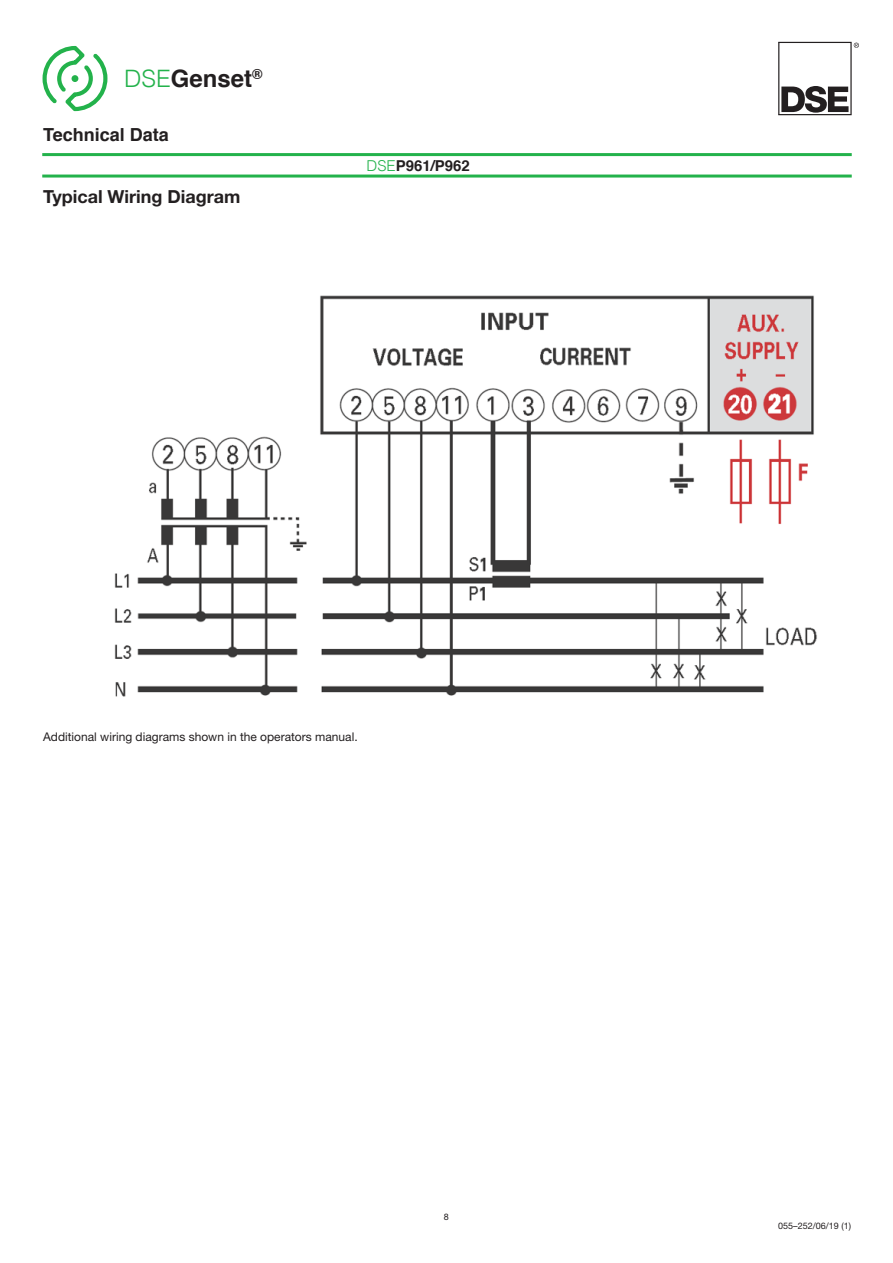
<style>
.page{position:relative;width:893px;height:1263px;background:#fff}
.page>*{position:absolute;margin:0;border:0;box-sizing:border-box;transform-origin:0 0}
.t1{font:700 24px "Helvetica";color:#231f20}
.t2{font:700 18px "Helvetica Neue";color:#231f20}
.t3{font:700 18px "Helvetica";color:#231f20}
.t4{font:700 15px "Helvetica";color:#231f20}
.t5{font:12px "Helvetica Neue";color:#231f20}
.t6{font:9px "Helvetica Neue";color:#231f20}
.s1{font-weight:300;color:#23b24b}
</style>
<div class="page">
<svg style="left:778px;top:42px;width:81px;height:73px"></svg>
<svg style="left:43px;top:46px;width:64px;height:65px"></svg>
<div style="left:72px;top:75px;width:6px;height:7px;background:#23b24b;border-radius:50%"></div>
<hr style="left:42px;top:153px;width:810px;height:3px;background:#23b24b">
<hr style="left:42px;top:175px;width:810px;height:3px;background:#23b24b">
<img style="left:114px;top:295px;width:703px;height:402px">
<p class="t1" style="left:124px;top:59px;width:140px"><span class="s1">DSE</span>Genset<sup>®</sup></p>
<p class="t3" style="left:43px;top:120px;width:127px">Technical Data</p>
<p class="t2" style="left:43px;top:186px;width:199px">Typical Wiring Diagram</p>
<p class="t4" style="left:367px;top:153px;width:105px"><span class="s1">DSE</span>P961/P962</p>
<p class="t5" style="left:43px;top:729px;width:316px">Additional wiring diagrams shown in the operators manual.</p>
<p class="t6" style="left:444px;top:1211px;width:7px">8</p>
<p class="t6" style="left:778px;top:1220px;width:74px">055–252/06/19 (1)</p>
</div>
